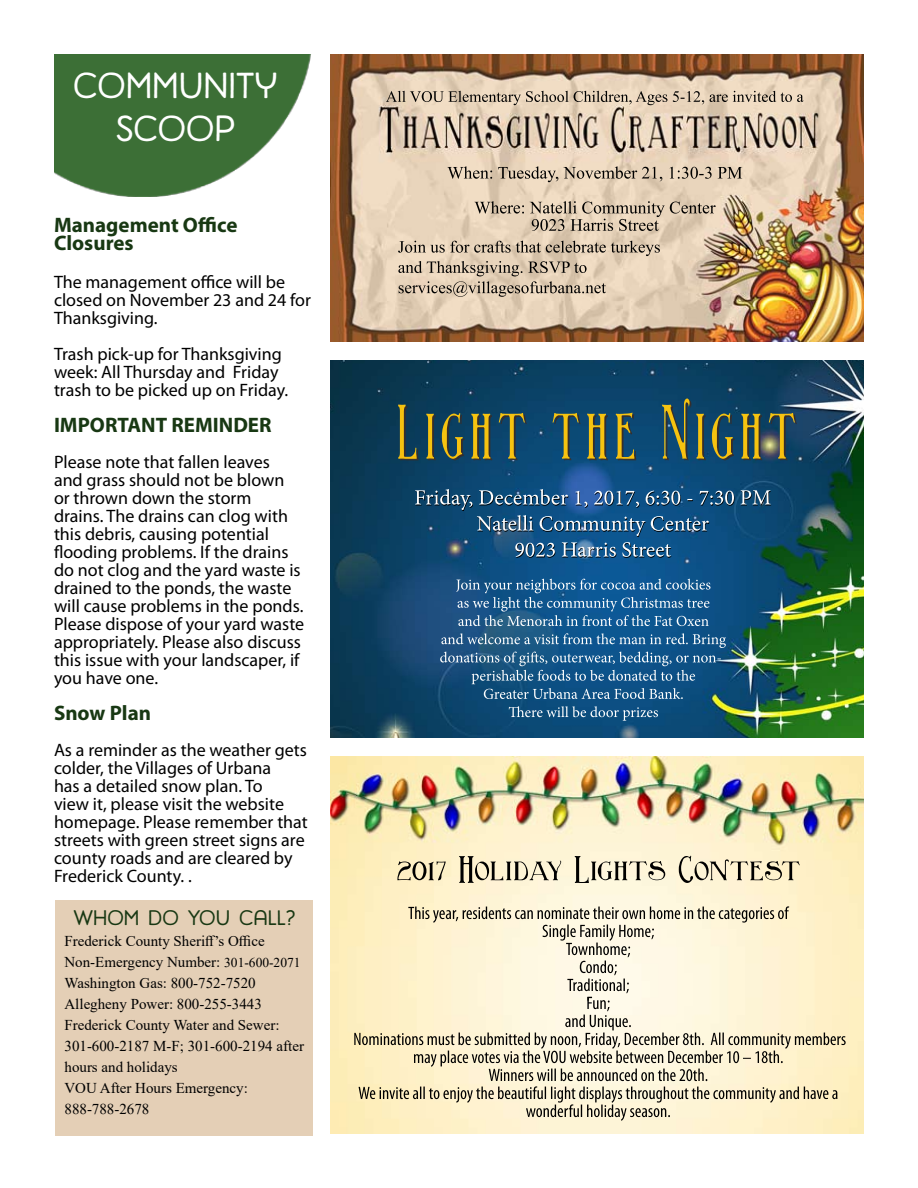
<style>
.page{position:relative;width:918px;height:1188px;background:#fff}
.page>*{position:absolute;margin:0;border:0;box-sizing:border-box;transform-origin:0 0}
.t1{font:36px/43.2px "Harman Retro";color:#fff;text-align:center}
.t2{font:700 21px/18px "Myriad Pro";color:#183813}
.t3{font:21px "Harman Retro";color:#183813}
.t4{font:18px/18px "Myriad Pro";color:#000}
.t5{font:15px/21px "Times New Roman";color:#000}
.s1{font-size:13.5px}
</style>
<div class="page">
<img style="left:54px;top:54px;width:257px;height:143px">
<img style="left:330px;top:360px;width:534px;height:378px">
<img style="left:330px;top:54px;width:534px;height:288px">
<img style="left:330px;top:756px;width:534px;height:378px">
<div style="left:56px;top:900px;width:258px;height:236px;background:#e4cfb6"></div>
<h1 class="t1" style="left:73px;top:65px;width:206px">COMMUNITY<br>SCOOP</h1>
<p class="t2" style="left:54px;top:215px;width:185px">Management Office<br>Closures</p>
<p class="t4" style="left:54px;top:273px;width:259px">The management office will be closed on November 23 and 24 for<br>Thanksgiving.</p>
<p class="t4" style="left:54px;top:345px;width:236px">Trash pick-up for Thanksgiving week: All Thursday and Friday trash to be picked up on Friday.</p>
<p class="t2" style="left:54px;top:415px;width:219px">IMPORTANT REMINDER</p>
<p class="t4" style="left:54px;top:453px;width:252px">Please note that fallen leaves<br>and grass should not be blown or thrown down the storm drains. The drains can clog with this debris, causing potential flooding problems. If the drains do not clog and the yard waste is drained to the ponds, the waste will cause problems in the ponds.<br>Please dispose of your yard waste appropriately. Please also discuss this issue with your landscaper, if you have one.</p>
<p class="t2" style="left:54px;top:703px;width:99px">Snow Plan</p>
<p class="t4" style="left:54px;top:741px;width:255px">As a reminder as the weather gets colder, the Villages of Urbana<br>has a detailed snow plan. To<br>view it, please visit the website homepage. Please remember that streets with green street signs are county roads and are cleared by<br>Frederick County. .</p>
<p class="t3" style="left:74px;top:906px;width:223px">WHOM DO YOU CALL?</p>
<p class="t5" style="left:64px;top:930px;width:241px">Frederick County Sheriff’s Office<br>Non-Emergency Number: <span class="s1">301-600-2071<br></span>Washington Gas: 800-752-7520<br>Allegheny Power: 800-255-3443<br>Frederick County Water and Sewer:<br>301-600-2187 M-F; 301-600-2194 after hours and holidays<br>VOU After Hours Emergency:<br>888-788-2678</p>
</div>
